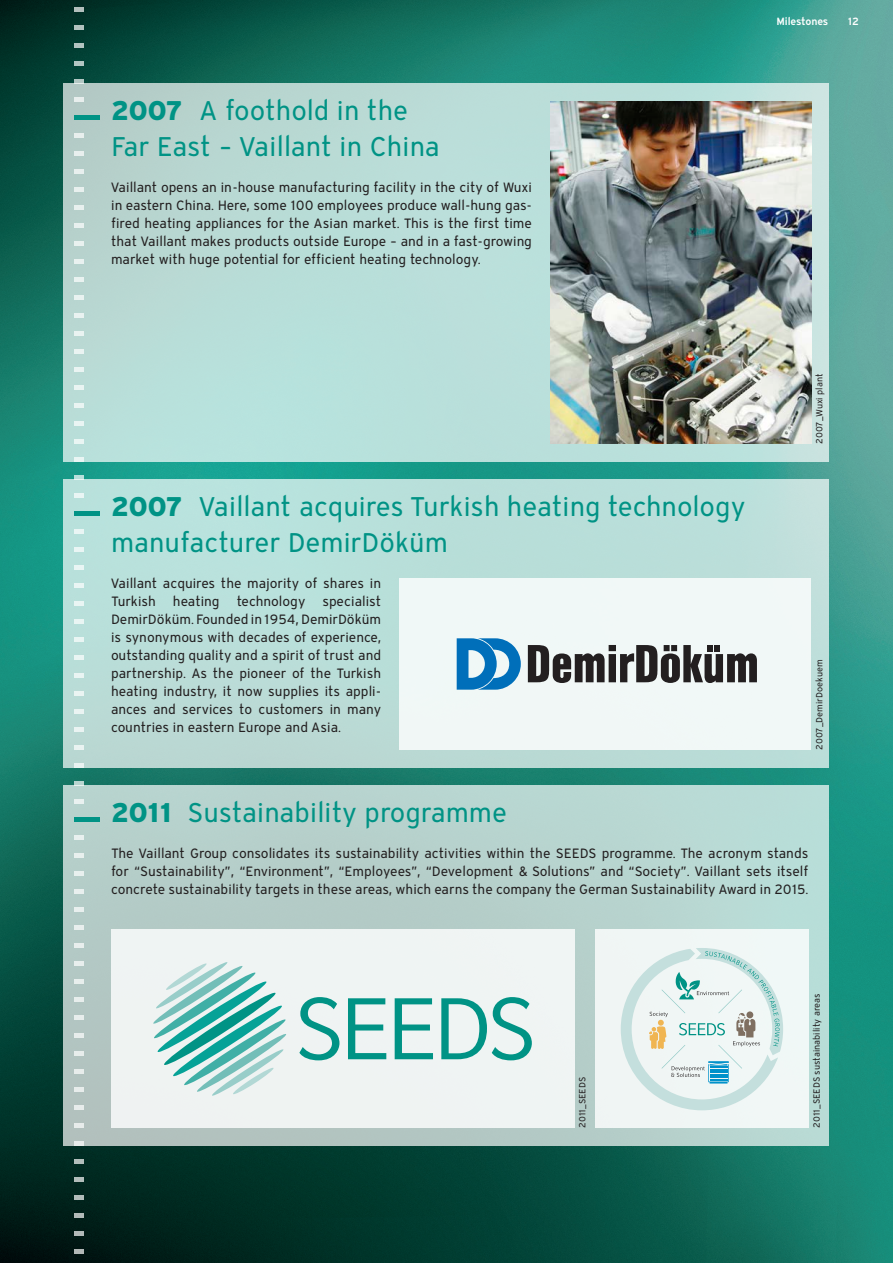
<style>
.page{position:relative;width:893px;height:1263px;background:#fff}
.page>*{position:absolute;margin:0;border:0;box-sizing:border-box;transform-origin:0 0}
.t1{font:27px/36px "Vaillant 16 02 Book";color:#009385}
.t2{font:13.5px/18px "Vaillant 16 02 Book";letter-spacing:-.005em;color:#231f20;text-align:justify}
.t3{font:10.5px "Vaillant 16 02 Demi";letter-spacing:-.015em;color:#fff}
.t4{font:9px "Vaillant 16 02 Book";color:#231f20}
.s1{font-family:"Vaillant 16 02 Heavy"}
</style>
<div class="page">
<img style="left:0;top:0;width:893px;height:1263px">
<div style="left:64px;top:84px;width:765px;height:378px;background:linear-gradient(to right,#b5d8d2,#bfe4df)"></div>
<div style="left:64px;top:480px;width:765px;height:288px;background:#b9dfda"></div>
<img style="left:550px;top:102px;width:261px;height:342px">
<div style="left:400px;top:579px;width:411px;height:171px;background:#f1f8f7"></div>
<svg style="left:457px;top:638px;width:64px;height:52px"></svg>
<svg style="left:528px;top:645px;width:229px;height:38px"></svg>
<div style="left:64px;top:786px;width:765px;height:360px;background:linear-gradient(to right,#b3c8c4,#b9dbd5)"></div>
<div style="left:111px;top:930px;width:463px;height:198px;background:#eff4f3"></div>
<svg style="left:153px;top:962px;width:134px;height:134px"></svg>
<svg style="left:299px;top:997px;width:40px;height:63px"></svg>
<svg style="left:348px;top:998px;width:38px;height:61px"></svg>
<svg style="left:395px;top:998px;width:38px;height:61px"></svg>
<svg style="left:441px;top:997px;width:91px;height:63px"></svg>
<div style="left:595px;top:930px;width:213px;height:198px;background:#f0f6f5"></div>
<svg style="left:621px;top:948px;width:162px;height:162px"></svg>
<hr style="left:74px;top:116px;width:26px;height:4px;background:#009385">
<hr style="left:74px;top:512px;width:26px;height:4px;background:#009385">
<hr style="left:74px;top:818px;width:26px;height:4px;background:#009385">
<svg style="left:74px;top:494px;width:9px;height:4px"></svg>
<svg style="left:74px;top:800px;width:9px;height:4px"></svg>
<svg style="left:74px;top:206px;width:9px;height:4px"></svg>
<svg style="left:74px;top:242px;width:9px;height:4px"></svg>
<svg style="left:74px;top:278px;width:9px;height:4px"></svg>
<svg style="left:74px;top:314px;width:9px;height:4px"></svg>
<svg style="left:74px;top:350px;width:9px;height:4px"></svg>
<svg style="left:74px;top:386px;width:9px;height:4px"></svg>
<svg style="left:74px;top:134px;width:9px;height:4px"></svg>
<svg style="left:74px;top:98px;width:9px;height:4px"></svg>
<svg style="left:74px;top:170px;width:9px;height:4px"></svg>
<svg style="left:74px;top:152px;width:9px;height:4px"></svg>
<svg style="left:74px;top:188px;width:9px;height:4px"></svg>
<svg style="left:74px;top:8px;width:9px;height:4px"></svg>
<svg style="left:74px;top:26px;width:9px;height:4px"></svg>
<svg style="left:74px;top:62px;width:9px;height:4px"></svg>
<svg style="left:74px;top:44px;width:9px;height:4px"></svg>
<svg style="left:74px;top:80px;width:9px;height:4px"></svg>
<svg style="left:74px;top:224px;width:9px;height:4px"></svg>
<svg style="left:74px;top:260px;width:9px;height:4px"></svg>
<svg style="left:74px;top:296px;width:9px;height:4px"></svg>
<svg style="left:74px;top:332px;width:9px;height:4px"></svg>
<svg style="left:74px;top:368px;width:9px;height:4px"></svg>
<svg style="left:74px;top:458px;width:9px;height:4px"></svg>
<svg style="left:74px;top:440px;width:9px;height:4px"></svg>
<svg style="left:74px;top:476px;width:9px;height:4px"></svg>
<svg style="left:74px;top:548px;width:9px;height:4px"></svg>
<svg style="left:74px;top:584px;width:9px;height:4px"></svg>
<svg style="left:74px;top:620px;width:9px;height:4px"></svg>
<svg style="left:74px;top:656px;width:9px;height:4px"></svg>
<svg style="left:74px;top:692px;width:9px;height:4px"></svg>
<svg style="left:74px;top:764px;width:9px;height:4px"></svg>
<svg style="left:74px;top:728px;width:9px;height:4px"></svg>
<svg style="left:74px;top:530px;width:9px;height:4px"></svg>
<svg style="left:74px;top:566px;width:9px;height:4px"></svg>
<svg style="left:74px;top:602px;width:9px;height:4px"></svg>
<svg style="left:74px;top:638px;width:9px;height:4px"></svg>
<svg style="left:74px;top:674px;width:9px;height:4px"></svg>
<svg style="left:74px;top:746px;width:9px;height:4px"></svg>
<svg style="left:74px;top:710px;width:9px;height:4px"></svg>
<svg style="left:74px;top:782px;width:9px;height:4px"></svg>
<svg style="left:74px;top:836px;width:9px;height:4px"></svg>
<svg style="left:74px;top:872px;width:9px;height:4px"></svg>
<svg style="left:74px;top:908px;width:9px;height:4px"></svg>
<svg style="left:74px;top:944px;width:9px;height:4px"></svg>
<svg style="left:74px;top:854px;width:9px;height:4px"></svg>
<svg style="left:74px;top:890px;width:9px;height:4px"></svg>
<svg style="left:74px;top:926px;width:9px;height:4px"></svg>
<svg style="left:74px;top:980px;width:9px;height:4px"></svg>
<svg style="left:74px;top:1016px;width:9px;height:4px"></svg>
<svg style="left:74px;top:1088px;width:9px;height:4px"></svg>
<svg style="left:74px;top:1052px;width:9px;height:4px"></svg>
<svg style="left:74px;top:962px;width:9px;height:4px"></svg>
<svg style="left:74px;top:998px;width:9px;height:4px"></svg>
<svg style="left:74px;top:1070px;width:9px;height:4px"></svg>
<svg style="left:74px;top:1034px;width:9px;height:4px"></svg>
<svg style="left:74px;top:1106px;width:9px;height:4px"></svg>
<svg style="left:74px;top:1142px;width:9px;height:4px"></svg>
<svg style="left:74px;top:1178px;width:9px;height:4px"></svg>
<svg style="left:74px;top:1214px;width:9px;height:4px"></svg>
<svg style="left:74px;top:1124px;width:9px;height:4px"></svg>
<svg style="left:74px;top:1160px;width:9px;height:4px"></svg>
<svg style="left:74px;top:1232px;width:9px;height:4px"></svg>
<svg style="left:74px;top:1196px;width:9px;height:4px"></svg>
<svg style="left:74px;top:404px;width:9px;height:4px"></svg>
<svg style="left:74px;top:422px;width:9px;height:4px"></svg>
<svg style="left:74px;top:1250px;width:9px;height:4px"></svg>
<h1 class="t1" style="left:111px;top:92px;width:330px"><span class="s1">2007</span> A foothold in the<br>Far East – Vaillant in China</h1>
<p class="t2" style="left:111px;top:178px;width:422px">Vaillant opens an in-house manufacturing facility in the city of Wuxi in eastern China. Here, some 100 employees produce wall-hung gas&shy;fired heating appliances for the Asian market. This is the first time that Vaillant makes products outside Europe – and in a fast-growing market with huge potential for efficient heating technology.</p>
<p class="t3" style="left:776px;top:14px;width:54px">Milestones</p>
<p class="t3" style="left:848px;top:14px;width:13px">12</p>
<h1 class="t1" style="left:111px;top:488px;width:636px"><span class="s1">2007</span> Vaillant acquires Turkish heating technology manufacturer DemirDöküm</h1>
<p class="t2" style="left:111px;top:574px;width:272px">Vaillant acquires the majority of shares in<br>Turkish</p>
<p class="t2" style="left:111px;top:592px;width:272px;text-indent:211px">specialist DemirDöküm. Founded in 1954, DemirDöküm is synonymous with decades of experience, outstanding quality and a spirit of trust and partnership. As the pioneer of the Turkish heating industry, it now supplies its appli&shy;ances and services to customers in many countries in eastern Europe and Asia.</p>
<p class="t2" style="left:173px;top:592px;width:48px">heating</p>
<p class="t2" style="left:237px;top:592px;width:70px">technology</p>
<p class="t4" style="left:814px;top:444px;width:72px;rotate:-90deg">2007_Wuxi plant</p>
<p class="t4" style="left:814px;top:750px;width:92px;rotate:-90deg">2007_DemirDoekuem</p>
<h1 class="t1" style="left:111px;top:794px;width:398px"><span class="s1">2011</span> Sustainability programme</h1>
<p class="t2" style="left:111px;top:844px;width:699px">The Vaillant Group consolidates its sustainability activities within the SEEDS programme. The acronym stands for “Sustainability”, “Environment”, “Employees”, “Development &amp; Solutions” and “Society”. Vaillant sets itself concrete sustainability targets in these areas, which earns the company the German Sustainability Award in 2015.</p>
<p class="t4" style="left:576px;top:1128px;width:52px;rotate:-90deg">2011_SEEDS</p>
<p class="t4" style="left:811px;top:1128px;width:136px;rotate:-90deg">2011_SEEDS sustainability areas</p>
</div>
